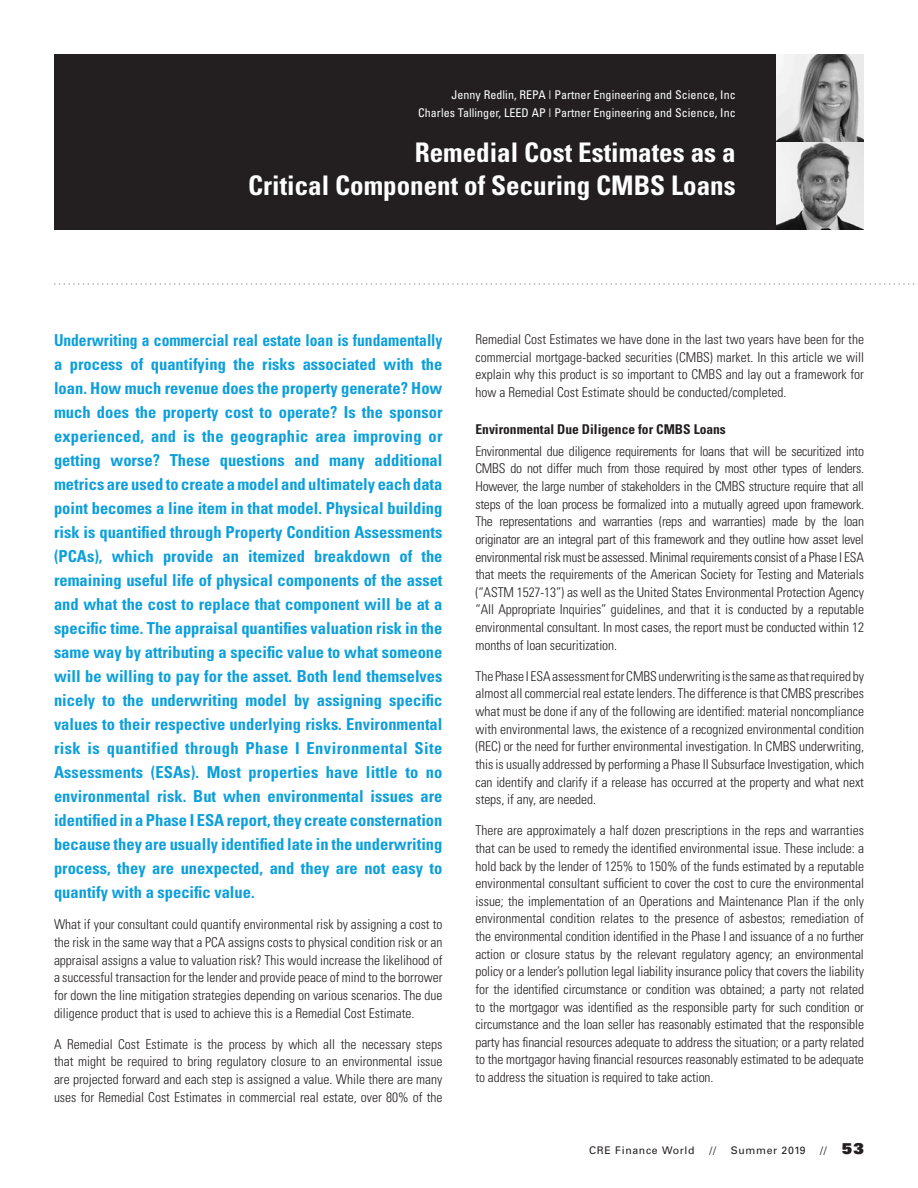
<style>
.page{position:relative;width:918px;height:1188px;background:#fff}
.page>*{position:absolute;margin:0;border:0;box-sizing:border-box;transform-origin:0 0}
.Article_Header_1{font:700 condensed 27px/33px "Univers";color:#fff;text-align:right}
.Intro_para_PMS_299{font:700 condensed 16.5px/24px "Univers";color:#0c9fdc;text-align:justify;scale:.94 1}
.body_9_12{font:300 condensed 13.5px/17.7px "Univers";color:#231f20;text-align:justify}
.subhead_9_bold{font:700 condensed 13.5px "Univers";color:#231f20}
.Article_Authors{font:condensed 12px "Univers";letter-spacing:.005em;color:#fff}
.t1{font:10.5px "Univers";letter-spacing:.065em;color:#231f20}
.s1{font-weight:900;font-size:15px}
</style>
<div class="page">
<svg style="left:54px;top:283px;width:864px;height:2px"></svg>
<div style="left:54px;top:54px;width:810px;height:176px;background:#231f20"></div>
<img style="left:776px;top:142px;width:88px;height:88px">
<svg style="left:776px;top:54px;width:88px;height:88px;background:#a7a7a7"></svg>
<p class="Article_Authors" style="left:451px;top:88px;width:286px">Jenny Redlin, REPA | Partner Engineering and Science, Inc</p>
<p class="Article_Authors" style="left:418px;top:106px;width:319px">Charles Tallinger, LEED AP | Partner Engineering and Science, Inc</p>
<p class="Article_Header_1" style="left:248px;top:136px;width:489px">Remedial Cost Estimates as a<br>Critical Component of Securing CMBS Loans</p>
<p class="Intro_para_PMS_299" style="left:54px;top:328px;width:415px">Underwriting a commercial real estate loan is fundamentally a process of quantifying the risks associated with the loan. How much revenue does the property generate? How much does the property cost to operate? Is the sponsor experienced, and is the geographic area improving or getting worse? These questions and many additional metrics are used to create a model and ultimately each data point becomes a line item in that model. Physical building risk is quantified through Property Condition Assessments (PCAs), which provide an itemized breakdown of the remaining useful life of physical components of the asset and what the cost to replace that component will be at a specific time. The appraisal quantifies valuation risk in the same way by attributing a specific value to what someone will be willing to pay for the asset. Both lend themselves nicely to the underwriting model by assigning specific values to their respective underlying risks. Environmental risk is quantified through Phase I Environmental Site Assessments (ESAs). Most properties have little to no environmental risk. But when environmental issues are identified in a Phase I ESA report, they create consternation because they are usually identified late in the underwriting process, they are unexpected, and they are not easy to quantify with a specific value.</p>
<p class="body_9_12" style="left:54px;top:916px;width:390px">What if your consultant could quantify environmental risk by assigning a cost to the risk in the same way that a PCA assigns costs to physical condition risk or an appraisal assigns a value to valuation risk? This would increase the likelihood of a successful transaction for the lender and provide peace of mind to the borrower for down the line mitigation strategies depending on various scenarios. The due diligence product that is used to achieve this is a Remedial Cost Estimate.</p>
<p class="body_9_12" style="left:54px;top:1035px;width:390px">A Remedial Cost Estimate is the process by which all the necessary steps that might be required to bring regulatory closure to an environmental issue are projected forward and each step is assigned a value. While there are many uses for Remedial Cost Estimates in commercial real estate, over 80% of the</p>
<p class="body_9_12" style="left:476px;top:330px;width:390px">Remedial Cost Estimates we have done in the last two years have been for the commercial mortgage-backed securities (CMBS) market. In this article we will explain why this product is so important to CMBS and lay out a framework for how a Remedial Cost Estimate should be conducted/completed.</p>
<p class="subhead_9_bold" style="left:476px;top:421px;width:252px">Environmental Due Diligence for CMBS Loans</p>
<p class="body_9_12" style="left:476px;top:442px;width:390px">Environmental due diligence requirements for loans that will be securitized into CMBS do not differ much from those required by most other types of lenders.<br>However, the large number of stakeholders in the CMBS structure require that all steps of the loan process be formalized into a mutually agreed upon framework.<br>The representations and warranties (reps and warranties) made by the loan originator are an integral part of this framework and they outline how asset level environmental risk must be assessed. Minimal requirements consist of a Phase I ESA that meets the requirements of the American Society for Testing and Materials (“ASTM 1527-13”) as well as the United States Environmental Protection Agency “All Appropriate Inquiries” guidelines, and that it is conducted by a reputable environmental consultant. In most cases, the report must be conducted within 12 months of loan securitization.</p>
<p class="body_9_12" style="left:476px;top:667px;width:390px">The Phase I ESA assessment for CMBS underwriting is the same as that required by almost all commercial real estate lenders. The difference is that CMBS prescribes what must be done if any of the following are identified: material noncompliance with environmental laws, the existence of a recognized environmental condition (REC) or the need for further environmental investigation. In CMBS underwriting, this is usually addressed by performing a Phase II Subsurface Investigation, which can identify and clarify if a release has occurred at the property and what next steps, if any, are needed.</p>
<p class="body_9_12" style="left:476px;top:822px;width:390px">There are approximately a half dozen prescriptions in the reps and warranties that can be used to remedy the identified environmental issue. These include: a hold back by the lender of 125% to 150% of the funds estimated by a reputable environmental consultant sufficient to cover the cost to cure the environmental issue; the implementation of an Operations and Maintenance Plan if the only environmental condition relates to the presence of asbestos; remediation of the environmental condition identified in the Phase I and issuance of a no further action or closure status by the relevant regulatory agency; an environmental policy or a lender’s pollution legal liability insurance policy that covers the liability for the identified circumstance or condition was obtained; a party not related to the mortgagor was identified as the responsible party for such condition or circumstance and the loan seller has reasonably estimated that the responsible party has financial resources adequate to address the situation; or a party related to the mortgagor having financial resources reasonably estimated to be adequate to address the situation is required to take action.</p>
<p class="t1" style="left:589px;top:1144px;width:107px">CRE Finance World</p>
<p class="t1" style="left:709px;top:1144px;width:8px">//</p>
<p class="t1" style="left:731px;top:1144px;width:76px">Summer 2019</p>
<p class="t1" style="left:820px;top:1144px;width:45px">// <span class="s1">53</span></p>
</div>
